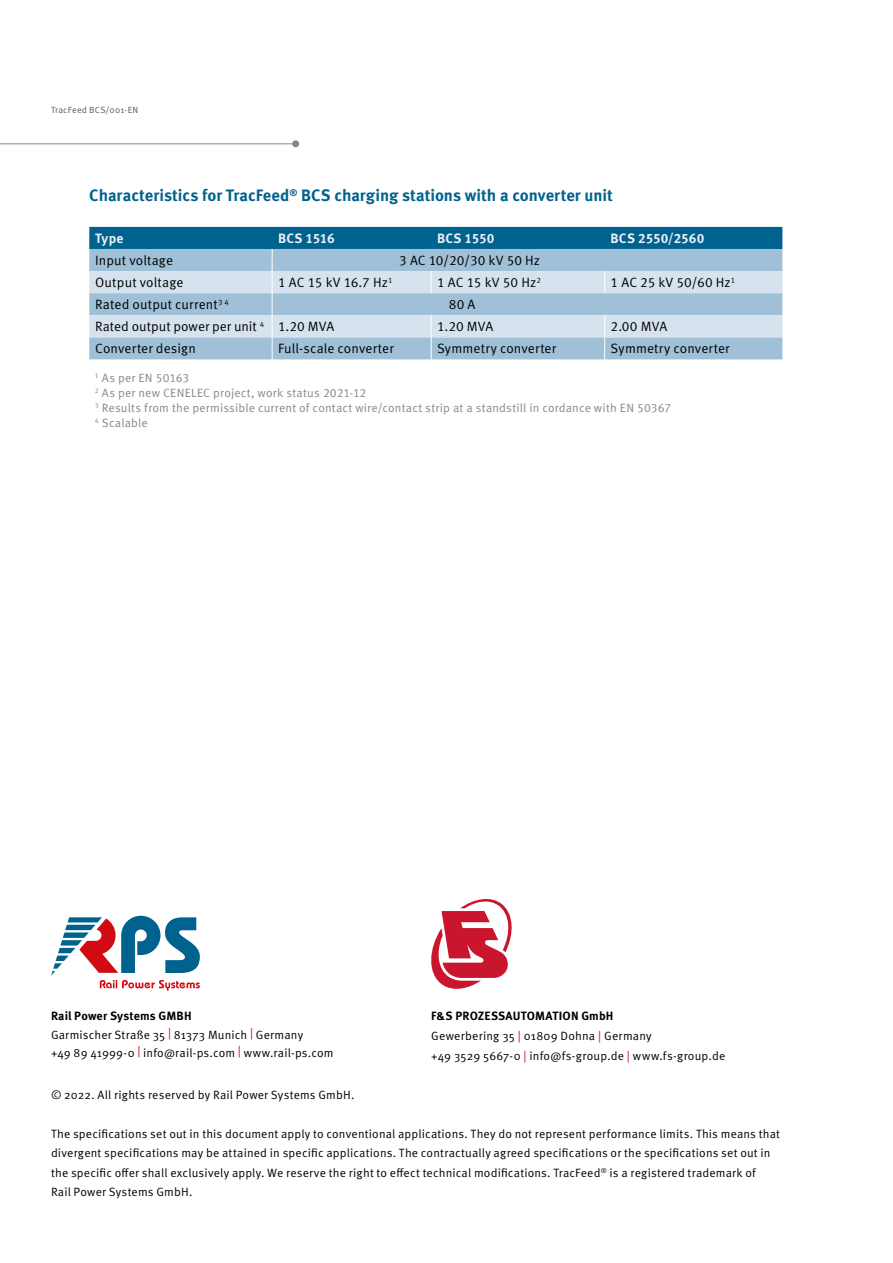
<style>
.page{position:relative;width:893px;height:1263px;background:#fff}
.page>*{position:absolute;margin:0;border:0;box-sizing:border-box;transform-origin:0 0}
.Fließtext{font:700 16.5px "Meta Pro";letter-spacing:-.005em;color:#00628e}
.Tabelle{font:13.5px "Meta Pro";letter-spacing:.005em;color:#000}
.Tabelle-2{font:700 13.5px "Meta Pro";letter-spacing:-.005em;color:#eaf0f7}
.t1{font:12px/19.5px "Meta Pro";letter-spacing:.015em;color:#000}
.Bildunterschrift{font:12px "Meta Pro";letter-spacing:.015em;color:#878787}
.t2{font:700 12px "Meta Pro";letter-spacing:.01em;color:#000}
.t3{font:9px "Meta Pro";letter-spacing:.03em;color:#575756}
.s1{color:#d20a11}
.s2{font-weight:700}
</style>
<div class="page">
<hr style="left:0;top:143px;width:296px;height:1px;background:#878787">
<div style="left:292px;top:140px;width:7px;height:7px;background:#878787;border-radius:50%"></div>
<svg style="left:51px;top:916px;width:149px;height:75px"></svg>
<svg style="left:431px;top:899px;width:81px;height:90px"></svg>
<svg style="left:89px;top:227px;width:693px;height:132px;background:#98bcd3"></svg>
<p class="t3" style="left:51px;top:104px;width:89px">TracFeed BCS/001-EN</p>
<p class="Fließtext" style="left:89px;top:185px;width:525px">Characteristics for TracFeed<sup>®</sup> BCS charging stations with a converter unit</p>
<p class="Tabelle-2" style="left:95px;top:230px;width:30px">Type</p>
<p class="Tabelle-2" style="left:278px;top:230px;width:58px">BCS 1516</p>
<p class="Tabelle-2" style="left:437px;top:230px;width:59px">BCS 1550</p>
<p class="Tabelle-2" style="left:611px;top:230px;width:95px">BCS 2550/2560</p>
<p class="Tabelle" style="left:95px;top:252px;width:79px">Input voltage</p>
<p class="Tabelle" style="left:399px;top:252px;width:142px">3 AC 10/20/30 kV 50 Hz</p>
<p class="Tabelle" style="left:95px;top:274px;width:90px">Output voltage</p>
<p class="Tabelle" style="left:278px;top:274px;width:116px">1 AC 15 kV 16.7 Hz<sup>1</sup></p>
<p class="Tabelle" style="left:437px;top:274px;width:105px">1 AC 15 kV 50 Hz<sup>2</sup></p>
<p class="Tabelle" style="left:611px;top:274px;width:126px">1 AC 25 kV 50/60 Hz<sup>1</sup></p>
<p class="Tabelle" style="left:95px;top:296px;width:135px">Rated output current<sup>3</sup> <sup>4</sup></p>
<p class="Tabelle" style="left:449px;top:296px;width:28px">80 A</p>
<p class="Tabelle" style="left:95px;top:318px;width:171px">Rated output power per unit <sup>4</sup></p>
<p class="Tabelle" style="left:278px;top:318px;width:58px">1.20 MVA</p>
<p class="Tabelle" style="left:437px;top:318px;width:58px">1.20 MVA</p>
<p class="Tabelle" style="left:611px;top:318px;width:58px">2.00 MVA</p>
<p class="Tabelle" style="left:95px;top:340px;width:102px">Converter design</p>
<p class="Tabelle" style="left:278px;top:340px;width:117px">Full-scale converter</p>
<p class="Tabelle" style="left:437px;top:340px;width:121px">Symmetry converter</p>
<p class="Tabelle" style="left:611px;top:340px;width:121px">Symmetry converter</p>
<p class="Bildunterschrift" style="left:95px;top:371px;width:96px"><sup>1</sup> As per EN 50163</p>
<p class="Bildunterschrift" style="left:95px;top:386px;width:273px"><sup>2</sup> As per new CENELEC project, work status 2021-12</p>
<p class="Bildunterschrift" style="left:95px;top:401px;width:578px"><sup>3</sup> Results from the permissible current of contact wire/contact strip at a standstill in cordance with EN 50367</p>
<p class="Bildunterschrift" style="left:95px;top:416px;width:54px"><sup>4</sup> Scalable</p>
<p class="t2" style="left:51px;top:1009px;width:142px">Rail Power Systems GMBH</p>
<p class="t1" style="left:51px;top:1025px;width:254px">Garmischer Straße 35 <span class="s1">|</span> 81373 Munich <span class="s1">|</span> Germany</p>
<p class="t1" style="left:51px;top:1043px;width:284px">+49 89 41999-0 <span class="s1">|</span> info@rail-ps.com <span class="s1">|</span> www.rail-ps.com</p>
<p class="t1" style="left:431px;top:1007px;width:222px"><span class="s2">F&amp;S PROZESSAUTOMATION GmbH<br></span>Gewerbering 35 <span class="s1">|</span> 01809 Dohna <span class="s1">|</span> Germany</p>
<p class="t1" style="left:431px;top:1046px;width:296px">+49 3529 5667-0 <span class="s1">|</span> info@fs-group.de <span class="s1">|</span> www.fs-group.de</p>
<p class="t1" style="left:51px;top:1085px;width:305px">© 2022. All rights reserved by Rail Power Systems GmbH.</p>
<p class="t1" style="left:51px;top:1124px;width:730px">The specifications set out in this document apply to conventional applications. They do not represent performance limits. This means that divergent specifications may be attained in specific applications. The contractually agreed specifications or the specifications set out in the specific offer shall exclusively apply. We reserve the right to effect technical modifications. TracFeed<sup>®</sup> is a registered trademark of<br>Rail Power Systems GmbH.</p>
</div>
